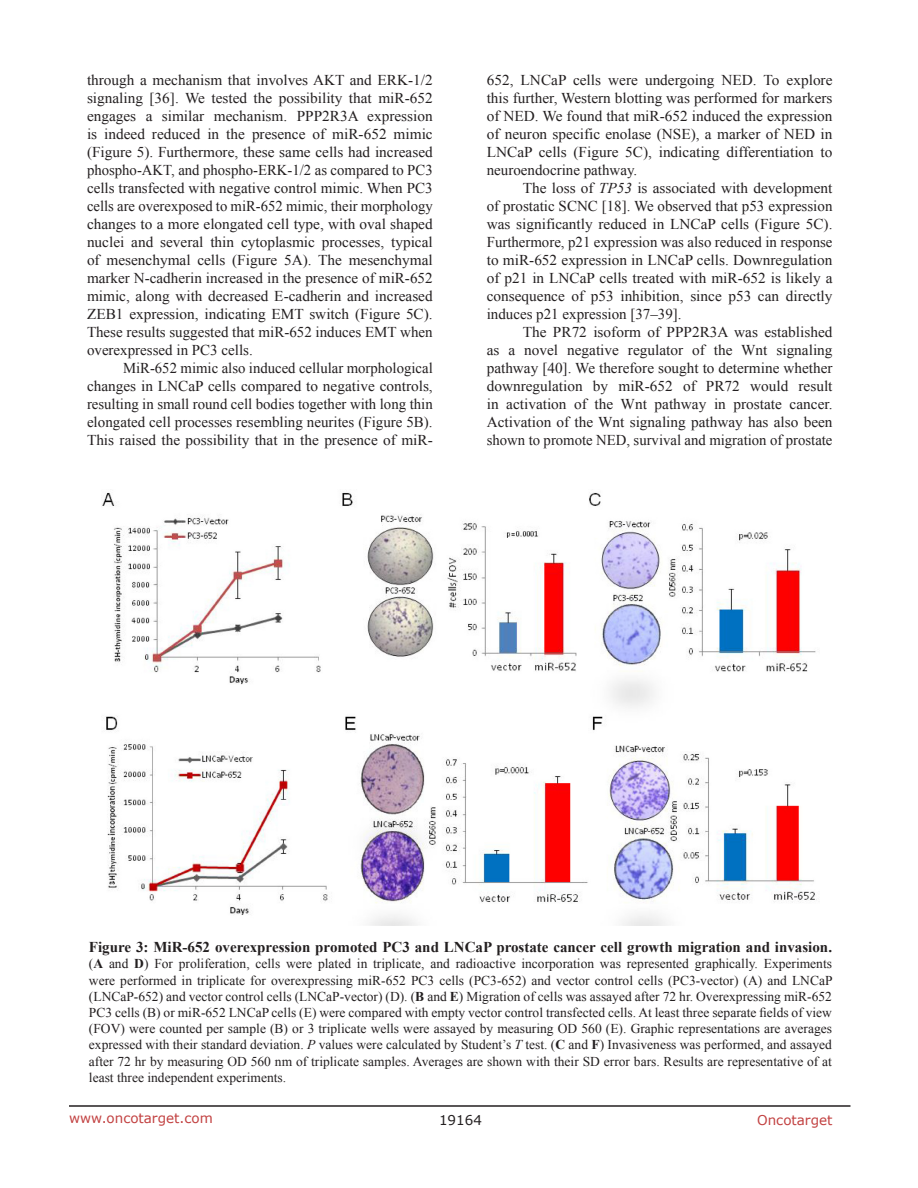
<style>
.page{position:relative;width:918px;height:1188px;background:#fff}
.page>*{position:absolute;margin:0;border:0;box-sizing:border-box;transform-origin:0 0}
.BodyText{font:15px/18px "Times New Roman";color:#231f20;text-align:justify}
.Figuretrx{font:700 15px "Times New Roman";color:#231f20}
.Figuretrx-2{font:13.5px/16.2px "Times New Roman";color:#231f20;text-align:justify}
.t1{font:13.5px "Verdana";color:#c24141}
.t2{font:13.5px "Verdana";color:#231f20}
.s1{font-style:italic}
.s2{font-weight:700}
</style>
<div class="page">
<hr style="left:69px;top:1105px;width:781px;height:2px;background:#231f20">
<img style="left:102px;top:492px;width:715px;height:434px">
<p class="BodyText" style="left:87px;top:71px;width:347px">through a mechanism that involves AKT and ERK-1/2 signaling [36]. We tested the possibility that miR-652 engages a similar mechanism. PPP2R3A expression is indeed reduced in the presence of miR-652 mimic (Figure 5). Furthermore, these same cells had increased phospho-AKT, and phospho-ERK-1/2 as compared to PC3 cells transfected with negative control mimic. When PC3 cells are overexposed to miR-652 mimic, their morphology changes to a more elongated cell type, with oval shaped nuclei and several thin cytoplasmic processes, typical of mesenchymal cells (Figure 5A). The mesenchymal marker N-cadherin increased in the presence of miR-652 mimic, along with decreased E-cadherin and increased ZEB1 expression, indicating EMT switch (Figure 5C).<br>These results suggested that miR-652 induces EMT when overexpressed in PC3 cells.</p>
<p class="BodyText" style="left:87px;top:359px;width:347px;text-indent:36px">MiR-652 mimic also induced cellular morphological changes in LNCaP cells compared to negative controls, resulting in small round cell bodies together with long thin elongated cell processes resembling neurites (Figure 5B).<br>This raised the possibility that in the presence of miR-</p>
<p class="BodyText" style="left:487px;top:71px;width:347px">652, LNCaP cells were undergoing NED. To explore this further, Western blotting was performed for markers of NED. We found that miR-652 induced the expression of neuron specific enolase (NSE), a marker of NED in LNCaP cells (Figure 5C), indicating differentiation to neuroendocrine pathway.</p>
<p class="BodyText" style="left:487px;top:179px;width:347px;text-indent:36px">The loss of <span class="s1">TP53</span> is associated with development of prostatic SCNC [18]. We observed that p53 expression was significantly reduced in LNCaP cells (Figure 5C).<br>Furthermore, p21 expression was also reduced in response to miR-652 expression in LNCaP cells. Downregulation of p21 in LNCaP cells treated with miR-652 is likely a consequence of p53 inhibition, since p53 can directly induces p21 expression [37–39].</p>
<p class="BodyText" style="left:487px;top:323px;width:347px;text-indent:36px">The PR72 isoform of PPP2R3A was established as a novel negative regulator of the Wnt signaling pathway [40]. We therefore sought to determine whether downregulation by miR-652 of PR72 would result in activation of the Wnt pathway in prostate cancer.<br>Activation of the Wnt signaling pathway has also been shown to promote NED, survival and migration of prostate</p>
<p class="Figuretrx" style="left:89px;top:937px;width:745px">Figure 3: MiR-652 overexpression promoted PC3 and LNCaP prostate cancer cell growth migration and invasion.</p>
<p class="Figuretrx-2" style="left:89px;top:956px;width:745px">(<span class="s2">A</span> and <span class="s2">D</span>) For proliferation, cells were plated in triplicate, and radioactive incorporation was represented graphically. Experiments were performed in triplicate for overexpressing miR-652 PC3 cells (PC3-652) and vector control cells (PC3-vector) (A) and LNCaP (LNCaP-652) and vector control cells (LNCaP-vector) (D). (<span class="s2">B</span> and <span class="s2">E</span>) Migration of cells was assayed after 72 hr. Overexpressing miR-652<br>PC3 cells (B) or miR-652 LNCaP cells (E) were compared with empty vector control transfected cells. At least three separate fields of view (FOV) were counted per sample (B) or 3 triplicate wells were assayed by measuring OD 560 (E). Graphic representations are averages expressed with their standard deviation. <span class="s1">P</span> values were calculated by Student’s <span class="s1">T</span> test. (<span class="s2">C</span> and <span class="s2">F</span>) Invasiveness was performed, and assayed after 72 hr by measuring OD 560 nm of triplicate samples. Averages are shown with their SD error bars. Results are representative of at least three independent experiments.</p>
<p class="t1" style="left:69px;top:1109px;width:145px">www.oncotarget.com</p>
<p class="t2" style="left:439px;top:1111px;width:44px">19164</p>
<p class="t1" style="left:757px;top:1111px;width:77px">Oncotarget</p>
</div>
